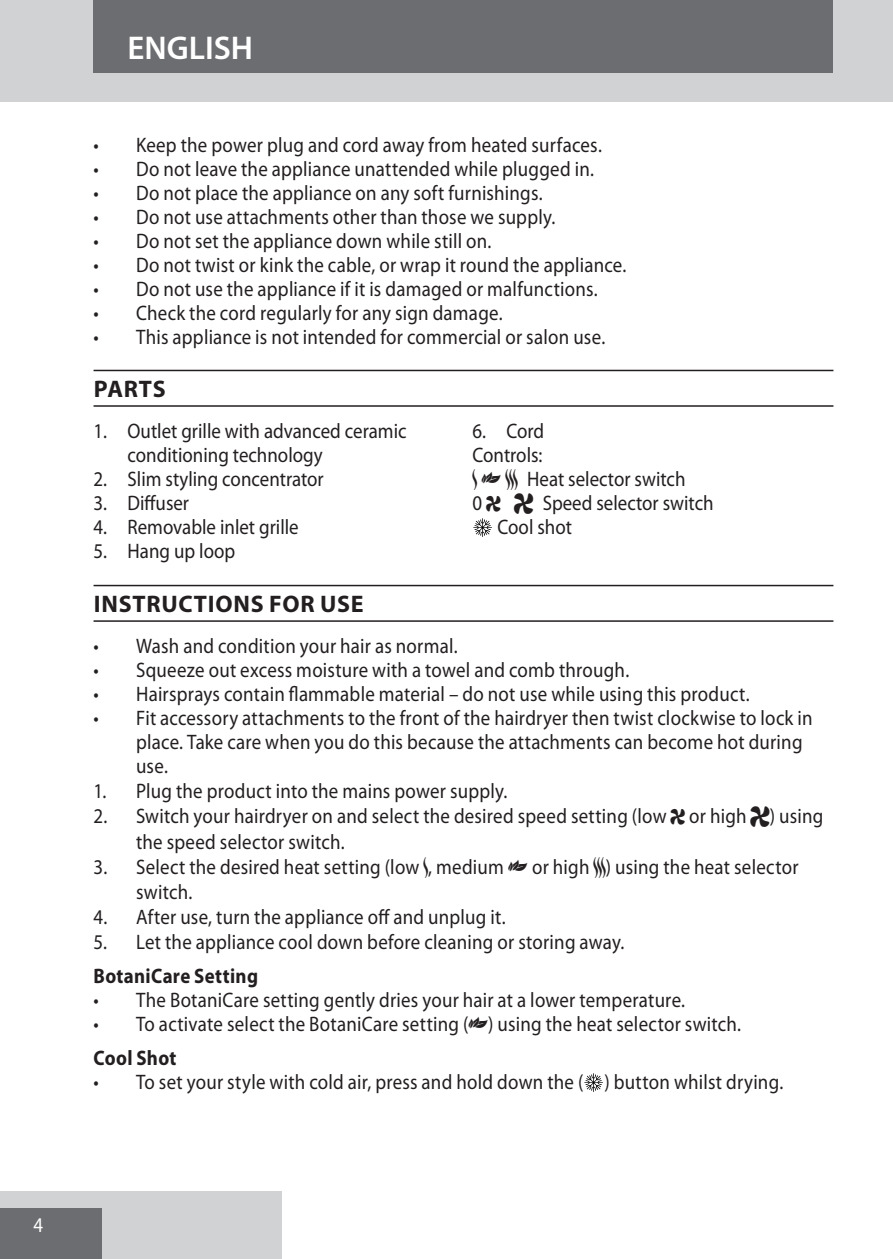
<style>
.page{position:relative;width:893px;height:1259px;background:#fff}
.page>*{position:absolute;margin:0;border:0;box-sizing:border-box;transform-origin:0 0}
.t1{font:600 33px "Myriad Pro";color:#fff}
.heading{font:700 24px "Myriad Pro";letter-spacing:.03em;color:#231f20}
.Parts{font:21px/24px "Myriad Pro";letter-spacing:.01em;color:#231f20;scale:.9 1}
.Subheading{font:700 21px "Myriad Pro";letter-spacing:.02em;color:#231f20;scale:.9 1}
.t2{font:21px "Myriad Pro";color:#fff;scale:.9 1}
.s1{font-family:"Myriad Bitsn Bobs"}
.s2{font-family:"Myriad More"}
</style>
<div class="page">
<div style="left:0;top:0;width:893px;height:102px;background:#d1d2d4"></div>
<div style="left:0;top:1191px;width:282px;height:68px;background:#d1d2d4"></div>
<div style="left:0;top:1208px;width:102px;height:51px;background:#6c6d70"></div>
<div style="left:94px;top:0;width:739px;height:73px;background:#6c6d70"></div>
<hr style="left:94px;top:370px;width:739px;height:1px;background:#231f20">
<hr style="left:94px;top:405px;width:739px;height:2px;background:#231f20">
<svg style="left:473px;top:518px;width:19px;height:19px"></svg>
<hr style="left:94px;top:585px;width:739px;height:1px;background:#231f20">
<hr style="left:94px;top:620px;width:739px;height:2px;background:#231f20">
<svg style="left:584px;top:1073px;width:19px;height:19px"></svg>
<p class="t2" style="left:33px;top:1213px;width:12px">4</p>
<p class="t1" style="left:128px;top:29px;width:127px">ENGLISH</p>
<p class="Parts" style="left:94px;top:133px;width:566px">• Keep the power plug and cord away from heated surfaces.</p>
<p class="Parts" style="left:94px;top:157px;width:558px">• Do not leave the appliance unattended while plugged in.</p>
<p class="Parts" style="left:94px;top:181px;width:501px">• Do not place the appliance on any soft furnishings.</p>
<p class="Parts" style="left:94px;top:205px;width:515px">• Do not use attachments other than those we supply.</p>
<p class="Parts" style="left:94px;top:229px;width:444px">• Do not set the appliance down while still on.</p>
<p class="Parts" style="left:94px;top:253px;width:594px">• Do not twist or kink the cable, or wrap it round the appliance.</p>
<p class="Parts" style="left:94px;top:277px;width:562px">• Do not use the appliance if it is damaged or malfunctions.</p>
<p class="Parts" style="left:94px;top:301px;width:456px">• Check the cord regularly for any sign damage.</p>
<p class="Parts" style="left:94px;top:325px;width:570px">• This appliance is not intended for commercial or salon use.</p>
<p class="heading" style="left:94px;top:375px;width:74px">PARTS</p>
<p class="Parts" style="left:128px;top:419px;width:312px;text-indent:-34px">1. Outlet grille with advanced ceramic conditioning technology</p>
<p class="Parts" style="left:94px;top:467px;width:257px">2. Slim styling concentrator</p>
<p class="Parts" style="left:94px;top:491px;width:108px">3. Diffuser</p>
<p class="Parts" style="left:94px;top:515px;width:229px">4. Removable inlet grille</p>
<p class="Parts" style="left:94px;top:539px;width:159px">5. Hang up loop</p>
<p class="Parts" style="left:472px;top:419px;width:81px">6. Cord</p>
<p class="Parts" style="left:472px;top:443px;width:79px">Controls:</p>
<p class="Parts" style="left:472px;top:467px;width:238px"><span class="s1">N</span> <span class="s2">L</span> <span class="s1">P</span> Heat selector switch</p>
<p class="Parts" style="left:472px;top:491px;width:269px">0 <span class="s1">F E</span> Speed selector switch</p>
<p class="Parts" style="left:497px;top:515px;width:84px">Cool shot</p>
<p class="heading" style="left:94px;top:590px;width:271px">INSTRUCTIONS FOR USE</p>
<p class="Parts" style="left:94px;top:634px;width:406px">• Wash and condition your hair as normal.</p>
<p class="Parts" style="left:94px;top:658px;width:597px">• Squeeze out excess moisture with a towel and comb through.</p>
<p class="Parts" style="left:94px;top:682px;width:731px">• Hairsprays contain flammable material – do not use while using this product.</p>
<p class="Parts" style="left:136px;top:706px;width:753px;text-indent:-43px">• Fit accessory attachments to the front of the hairdryer then twist clockwise to lock in place. Take care when you do this because the attachments can become hot during use.</p>
<p class="Parts" style="left:94px;top:779px;width:461px">1. Plug the product into the mains power supply.</p>
<p class="Parts" style="left:136px;top:804px;width:765px;line-height:25.2px;text-indent:-43px">2. Switch your hairdryer on and select the desired speed setting (low <span class="s1">F</span> or high <span class="s1">E</span>) using the speed selector switch.</p>
<p class="Parts" style="left:136px;top:854px;width:738px;line-height:25.2px;text-indent:-43px">3. Select the desired heat setting (low <span class="s1">N</span>, medium <span class="s2">L</span> or high <span class="s1">P</span>) using the heat selector switch.</p>
<p class="Parts" style="left:94px;top:905px;width:459px">4. After use, turn the appliance off and unplug it.</p>
<p class="Parts" style="left:94px;top:930px;width:591px">5. Let the appliance cool down before cleaning or storing away.</p>
<p class="Subheading" style="left:94px;top:964px;width:184px">BotaniCare Setting</p>
<p class="Parts" style="left:94px;top:988px;width:659px">• The BotaniCare setting gently dries your hair at a lower temperature.</p>
<p class="Parts" style="left:94px;top:1012px;width:721px">• To activate select the BotaniCare setting (<span class="s2">L</span>) using the heat selector switch.</p>
<p class="Subheading" style="left:94px;top:1046px;width:94px">Cool Shot</p>
<p class="Parts" style="left:94px;top:1070px;width:768px">• To set your style with cold air, press and hold down the ( ) button whilst drying.</p>
</div>
